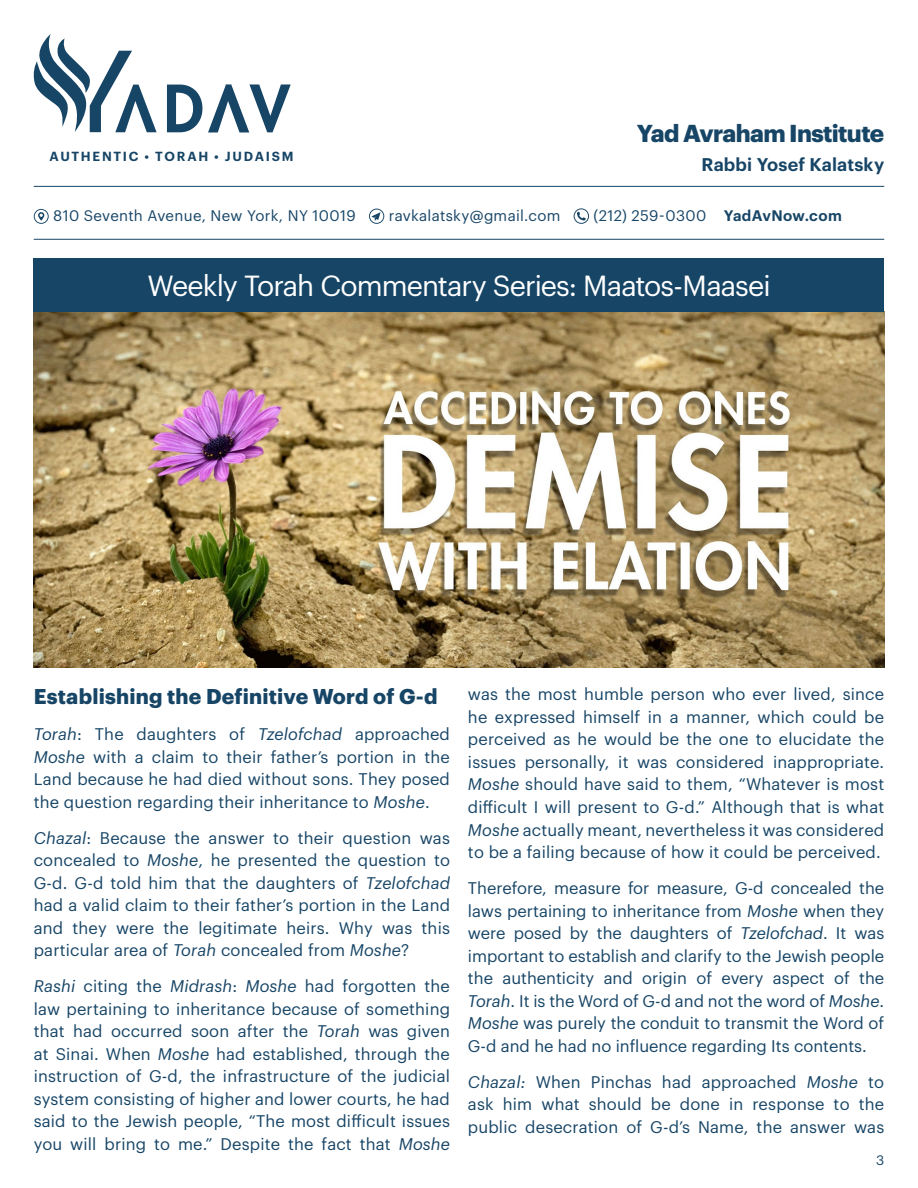
<style>
.page{position:relative;width:918px;height:1188px;background:#fff}
.page>*{position:absolute;margin:0;border:0;box-sizing:border-box;transform-origin:0 0}
.t1{font:28.5px "Graphik";letter-spacing:-.03em;color:#fff}
.t2{font:700 24px "Graphik";letter-spacing:-.025em;color:#174566}
.t3{font:700 21px "Graphik";letter-spacing:.01em;color:#174566}
.t4{font:600 18px "Graphik";letter-spacing:.01em;color:#174566}
.t5{font:16.5px/22.5px "Graphik";letter-spacing:.01em;color:#174566;text-align:justify}
.t6{font:15px "Graphik";letter-spacing:.02em;color:#174566}
.t7{font:13.5px "Graphik";color:#174566}
.t8{font:600 12.9px "Graphik";letter-spacing:.135em;color:#174566}
.s1{font-weight:600}
.s2{font-style:italic}
</style>
<div class="page">
<img style="left:34px;top:312px;width:850px;height:356px">
<svg style="left:167px;top:85px;width:35px;height:47px"></svg>
<svg style="left:208px;top:84px;width:83px;height:48px"></svg>
<svg style="left:33px;top:34px;width:124px;height:98px"></svg>
<div style="left:34px;top:258px;width:850px;height:54px;background:#174566"></div>
<svg style="left:34px;top:209px;width:15px;height:15px"></svg>
<svg style="left:369px;top:209px;width:15px;height:15px"></svg>
<svg style="left:574px;top:208px;width:15px;height:16px"></svg>
<hr style="left:34px;top:186px;width:850px;height:1px;background:#174566">
<hr style="left:34px;top:239px;width:850px;height:1px;background:#174566">
<p class="t8" style="left:50px;top:146px;width:245px">AUTHENTIC • TORAH • JUDAISM</p>
<h2 class="t2" style="left:637px;top:115px;width:249px">Yad Avraham Institute</h2>
<p class="t4" style="left:702px;top:151px;width:184px">Rabbi Yosef Kalatsky</p>
<p class="t6" style="left:53px;top:204px;width:304px">810 Seventh Avenue, New York, NY 10019</p>
<p class="t6" style="left:389px;top:204px;width:173px">ravkalatsky@gmail.com</p>
<p class="t6" style="left:594px;top:204px;width:250px">(212) 259-0300 <span class="s1">YadAvNow.com</span></p>
<h1 class="t1" style="left:147px;top:265px;width:625px">Weekly Torah Commentary Series: Maatos-Maasei</h1>
<p class="t3" style="left:34px;top:680px;width:405px">Establishing the Definitive Word of G-d</p>
<p class="t5" style="left:34px;top:722px;width:418px"><span class="s2">Torah</span>: The daughters of <span class="s2">Tzelofchad</span> approached <span class="s2">Moshe</span> with a claim to their father’s portion in the Land because he had died without sons. They posed the question regarding their inheritance to <span class="s2">Moshe</span>.</p>
<p class="t5" style="left:34px;top:825px;width:418px"><span class="s2">Chazal</span>: Because the answer to their question was concealed to <span class="s2">Moshe</span>, he presented the question to G-d. G-d told him that the daughters of <span class="s2">Tzelofchad </span>had a valid claim to their father’s portion in the Land and they were the legitimate heirs. Why was this particular area of <span class="s2">Torah</span> concealed from <span class="s2">Moshe</span>?</p>
<p class="t5" style="left:34px;top:974px;width:418px"><span class="s2">Rashi</span> citing the <span class="s2">Midrash</span>: <span class="s2">Moshe</span> had forgotten the law pertaining to inheritance because of something that had occurred soon after the <span class="s2">Torah</span> was given at Sinai. When <span class="s2">Moshe</span> had established, through the instruction of G-d, the infrastructure of the judicial system consisting of higher and lower courts, he had said to the Jewish people, “The most difficult issues you will bring to me.” Despite the fact that <span class="s2">Moshe</span></p>
<p class="t5" style="left:468px;top:682px;width:418px">was the most humble person who ever lived, since he expressed himself in a manner, which could be perceived as he would be the one to elucidate the issues personally, it was considered inappropriate.<br><span class="s2">Moshe</span> should have said to them, “Whatever is most difficult I will present to G-d.” Although that is what <span class="s2">Moshe</span> actually meant, nevertheless it was considered to be a failing because of how it could be perceived.</p>
<p class="t5" style="left:468px;top:875px;width:418px">Therefore, measure for measure, G-d concealed the laws pertaining to inheritance from <span class="s2">Moshe</span> when they were posed by the daughters of <span class="s2">Tzelofchad</span>. It was important to establish and clarify to the Jewish people the authenticity and origin of every aspect of the <span class="s2">Torah</span>. It is the Word of G-d and not the word of <span class="s2">Moshe</span>.<br><span class="s2">Moshe</span> was purely the conduit to transmit the Word of G-d and he had no influence regarding Its contents.</p>
<p class="t5" style="left:468px;top:1069px;width:418px"><span class="s2">Chazal:</span> When Pinchas had approached <span class="s2">Moshe</span> to ask him what should be done in response to the public desecration of G-d’s Name, the answer was</p>
<p class="t7" style="left:876px;top:1150px;width:10px">3</p>
</div>
